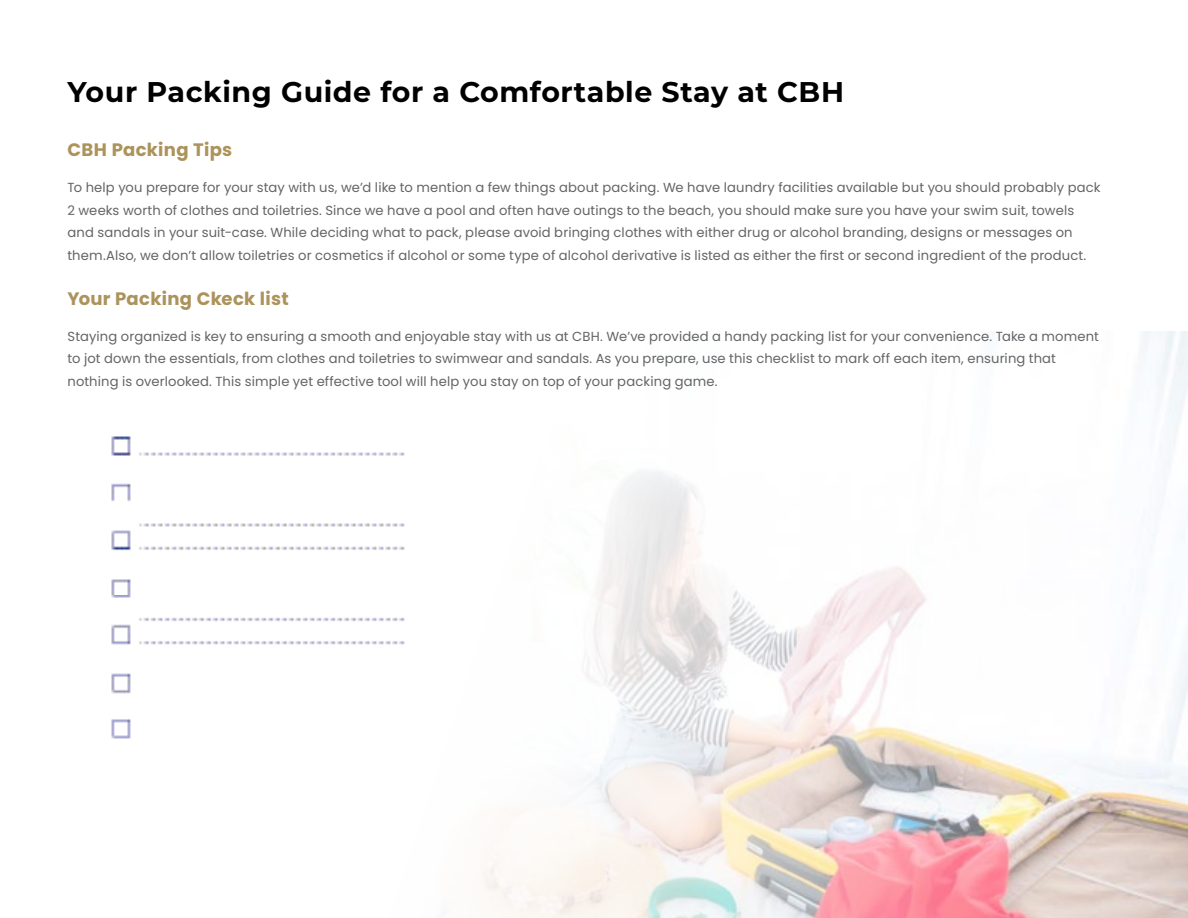
<style>
.page{position:relative;width:1188px;height:918px;background:#fff}
.page>*{position:absolute;margin:0;border:0;box-sizing:border-box;transform-origin:0 0}
.t1{font:700 28.5px "Montserrat";letter-spacing:.02em;color:#000}
.t2{font:700 18px "Poppins";letter-spacing:.015em;color:#ab935b}
.t3{font:13.2px/22.5px "Poppins";letter-spacing:.01em;color:#636466}
</style>
<div class="page">
<img style="left:483px;top:331px;width:705px;height:587px">
<img style="left:111px;top:436px;width:294px;height:303px">
<h1 class="t1" style="left:68px;top:71px;width:778px">Your Packing Guide for a Comfortable Stay at CBH</h1>
<h2 class="t2" style="left:68px;top:139px;width:166px">CBH Packing Tips</h2>
<p class="t3" style="left:68px;top:176px;width:1035px">To help you prepare for your stay with us, we’d like to mention a few things about packing. We have laundry facilities available but you should probably pack 2 weeks worth of clothes and toiletries. Since we have a pool and often have outings to the beach, you should make sure you have your swim suit, towels and sandals in your suit-case. While deciding what to pack, please avoid bringing clothes with either drug or alcohol branding, designs or messages on them.Also, we don’t allow toiletries or cosmetics if alcohol or some type of alcohol derivative is listed as either the first or second ingredient of the product.</p>
<h2 class="t2" style="left:68px;top:288px;width:223px">Your Packing Ckeck list</h2>
<p class="t3" style="left:68px;top:325px;width:1033px">Staying organized is key to ensuring a smooth and enjoyable stay with us at CBH. We’ve provided a handy packing list for your convenience. Take a moment to jot down the essentials, from clothes and toiletries to swimwear and sandals. As you prepare, use this checklist to mark off each item, ensuring that nothing is overlooked. This simple yet effective tool will help you stay on top of your packing game.</p>
</div>
